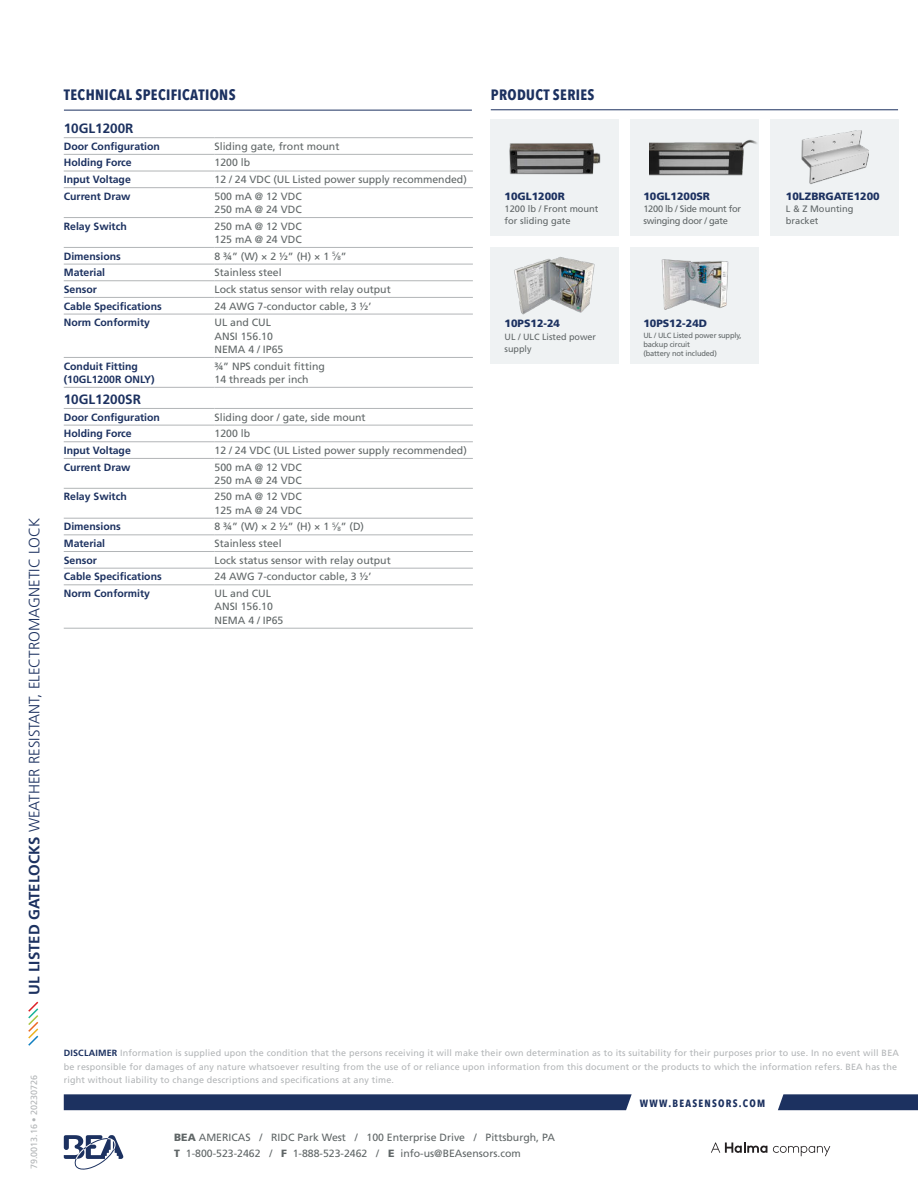
<style>
.page{position:relative;width:918px;height:1188px;background:#fff}
.page>*{position:absolute;margin:0;border:0;box-sizing:border-box;transform-origin:0 0}
.t1{font:300 15px "Frutiger LT Std";color:#1c3160}
.t2{font:700 15px "Avenir Next Condensed";letter-spacing:.025em;color:#1c3160}
.t3{font:700 13.5px "Frutiger LT Std";color:#1c3160}
.t4{font:900 10.65px "Frutiger LT Std";color:#1c3160}
.t5{font:10.5px/13.5px "Frutiger LT Std";color:#606667}
.t6{font:700 10.5px/13.5px "Frutiger LT Std";color:#1c3160}
.t7{font:700 10.5px "Avenir Next Condensed";letter-spacing:.12em;color:#1c3160}
.t8{font:9.3px/12px "Frutiger LT Std";color:#606667}
.t9{font:9.3px/12px "Frutiger LT Std";letter-spacing:-.03em;color:#606667}
.t10{font:9px/13.5px "Frutiger LT Std";letter-spacing:.02em;color:#b2b5b7}
.t11{font:9px/12px "Frutiger LT Std";color:#606667}
.t12{font:9px "Frutiger LT Std";color:#b2b5b7}
.t13{font:7.5px/9px "Frutiger LT Std";letter-spacing:-.02em;color:#606667}
.s1{font-weight:700}
.s2{font-size:6.15px}
.s3{font-weight:700;color:#1c3160}
.s4{font-weight:900}
</style>
<div class="page">
<svg style="left:64px;top:1135px;width:59px;height:35px"></svg>
<div style="left:64px;top:1094px;width:568px;height:16px;background:#1c3160"></div>
<svg style="left:778px;top:1094px;width:140px;height:16px;background:#253966"></svg>
<svg style="left:28px;top:1001px;width:11px;height:45px"></svg>
<div style="left:490px;top:119px;width:129px;height:117px;background:#eff2f3"></div>
<div style="left:490px;top:247px;width:129px;height:116px;background:#eff2f3"></div>
<div style="left:771px;top:119px;width:128px;height:117px;background:#eff2f3"></div>
<div style="left:630px;top:119px;width:129px;height:117px;background:#eff2f3"></div>
<div style="left:630px;top:247px;width:129px;height:116px;background:#eff2f3"></div>
<img style="left:509px;top:143px;width:92px;height:32px">
<img style="left:514px;top:257px;width:81px;height:57px">
<img style="left:649px;top:139px;width:108px;height:37px">
<img style="left:661px;top:259px;width:67px;height:51px">
<img style="left:802px;top:130px;width:66px;height:54px">
<svg style="left:711px;top:1142px;width:119px;height:14px"></svg>
<hr style="left:64px;top:110px;width:408px;height:1px;background:#1c3160">
<hr style="left:64px;top:137px;width:151px;height:1px;background:#b2b5b7">
<hr style="left:215px;top:137px;width:258px;height:1px;background:#b2b5b7">
<hr style="left:64px;top:154px;width:151px;height:1px;background:#b2b5b7">
<hr style="left:215px;top:154px;width:258px;height:1px;background:#b2b5b7">
<hr style="left:64px;top:171px;width:151px;height:1px;background:#b2b5b7">
<hr style="left:215px;top:171px;width:258px;height:1px;background:#b2b5b7">
<hr style="left:64px;top:187px;width:151px;height:1px;background:#b2b5b7">
<hr style="left:215px;top:187px;width:258px;height:1px;background:#b2b5b7">
<hr style="left:64px;top:217px;width:151px;height:1px;background:#b2b5b7">
<hr style="left:215px;top:217px;width:258px;height:1px;background:#b2b5b7">
<hr style="left:64px;top:247px;width:151px;height:1px;background:#b2b5b7">
<hr style="left:215px;top:247px;width:258px;height:1px;background:#b2b5b7">
<hr style="left:64px;top:264px;width:151px;height:1px;background:#b2b5b7">
<hr style="left:215px;top:264px;width:258px;height:1px;background:#b2b5b7">
<hr style="left:64px;top:280px;width:151px;height:1px;background:#b2b5b7">
<hr style="left:215px;top:280px;width:258px;height:1px;background:#b2b5b7">
<hr style="left:64px;top:297px;width:151px;height:1px;background:#b2b5b7">
<hr style="left:215px;top:297px;width:258px;height:1px;background:#b2b5b7">
<hr style="left:64px;top:314px;width:151px;height:1px;background:#b2b5b7">
<hr style="left:215px;top:314px;width:258px;height:1px;background:#b2b5b7">
<hr style="left:64px;top:357px;width:151px;height:1px;background:#b2b5b7">
<hr style="left:215px;top:357px;width:258px;height:1px;background:#b2b5b7">
<hr style="left:64px;top:408px;width:151px;height:1px;background:#b2b5b7">
<hr style="left:215px;top:408px;width:258px;height:1px;background:#b2b5b7">
<hr style="left:64px;top:425px;width:151px;height:1px;background:#b2b5b7">
<hr style="left:215px;top:425px;width:258px;height:1px;background:#b2b5b7">
<hr style="left:64px;top:442px;width:151px;height:1px;background:#b2b5b7">
<hr style="left:215px;top:442px;width:258px;height:1px;background:#b2b5b7">
<hr style="left:64px;top:458px;width:151px;height:1px;background:#b2b5b7">
<hr style="left:215px;top:458px;width:258px;height:1px;background:#b2b5b7">
<hr style="left:64px;top:488px;width:151px;height:1px;background:#b2b5b7">
<hr style="left:215px;top:488px;width:258px;height:1px;background:#b2b5b7">
<hr style="left:64px;top:518px;width:151px;height:1px;background:#b2b5b7">
<hr style="left:215px;top:518px;width:258px;height:1px;background:#b2b5b7">
<hr style="left:64px;top:535px;width:151px;height:1px;background:#b2b5b7">
<hr style="left:215px;top:535px;width:258px;height:1px;background:#b2b5b7">
<hr style="left:64px;top:551px;width:151px;height:1px;background:#b2b5b7">
<hr style="left:215px;top:551px;width:258px;height:1px;background:#b2b5b7">
<hr style="left:64px;top:568px;width:151px;height:1px;background:#b2b5b7">
<hr style="left:215px;top:568px;width:258px;height:1px;background:#b2b5b7">
<hr style="left:64px;top:585px;width:151px;height:1px;background:#b2b5b7">
<hr style="left:215px;top:585px;width:258px;height:1px;background:#b2b5b7">
<hr style="left:64px;top:628px;width:151px;height:1px;background:#b2b5b7">
<hr style="left:215px;top:628px;width:258px;height:1px;background:#b2b5b7">
<hr style="left:64px;top:387px;width:151px;height:1px;background:#b2b5b7">
<hr style="left:215px;top:387px;width:258px;height:1px;background:#b2b5b7">
<hr style="left:491px;top:109px;width:407px;height:1px;background:#1c3160">
<h1 class="t1" style="left:28px;top:994px;width:478px;rotate:-90deg"><span class="s1">UL LISTED GATELOCKS</span> WEATHER RESISTANT, ELECTROMAGNETIC LOCK</h1>
<p class="t12" style="left:30px;top:1169px;width:96px;rotate:-90deg">79.0013.16 • 20230726</p>
<h1 class="t2" style="left:64px;top:86px;width:173px">TECHNICAL SPECIFICATIONS</h1>
<p class="t3" style="left:64px;top:123px;width:71px">10GL1200R</p>
<p class="t6" style="left:64px;top:140px;width:98px">Door Configuration</p>
<p class="t5" style="left:215px;top:140px;width:126px">Sliding gate, front mount</p>
<p class="t6" style="left:64px;top:157px;width:70px">Holding Force</p>
<p class="t5" style="left:215px;top:157px;width:37px">1200 lb</p>
<p class="t6" style="left:64px;top:174px;width:69px">Input Voltage</p>
<p class="t5" style="left:215px;top:174px;width:254px">12 / 24 VDC (UL Listed power supply recommended)</p>
<p class="t6" style="left:64px;top:190px;width:68px">Current Draw</p>
<p class="t5" style="left:215px;top:190px;width:89px">500 mA @ 12 VDC<br>250 mA @ 24 VDC</p>
<p class="t6" style="left:64px;top:220px;width:65px">Relay Switch</p>
<p class="t5" style="left:215px;top:220px;width:89px">250 mA @ 12 VDC<br>125 mA @ 24 VDC</p>
<p class="t6" style="left:64px;top:250px;width:59px">Dimensions</p>
<p class="t5" style="left:215px;top:250px;width:134px">8 ¾” (W) × 2 ½” (H) × 1 <sup>5</sup>⁄<span class="s2">8</span>”</p>
<p class="t6" style="left:64px;top:267px;width:43px">Material</p>
<p class="t5" style="left:215px;top:267px;width:69px">Stainless steel</p>
<p class="t6" style="left:64px;top:283px;width:35px">Sensor</p>
<p class="t5" style="left:215px;top:283px;width:178px">Lock status sensor with relay output</p>
<p class="t6" style="left:64px;top:300px;width:100px">Cable Specifications</p>
<p class="t5" style="left:215px;top:300px;width:158px">24 AWG 7-conductor cable, 3 ½’</p>
<p class="t6" style="left:64px;top:317px;width:88px">Norm Conformity</p>
<p class="t5" style="left:215px;top:317px;width:70px">UL and CUL<br>ANSI 156.10<br>NEMA 4 / IP65</p>
<p class="t6" style="left:64px;top:360px;width:93px">Conduit Fitting (10GL1200R ONLY)</p>
<p class="t5" style="left:215px;top:360px;width:112px">¾” NPS conduit fitting<br>14 threads per inch</p>
<p class="t3" style="left:64px;top:394px;width:79px">10GL1200SR</p>
<p class="t6" style="left:64px;top:411px;width:98px">Door Configuration</p>
<p class="t5" style="left:215px;top:411px;width:153px">Sliding door / gate, side mount</p>
<p class="t6" style="left:64px;top:428px;width:70px">Holding Force</p>
<p class="t5" style="left:215px;top:428px;width:37px">1200 lb</p>
<p class="t6" style="left:64px;top:444px;width:69px">Input Voltage</p>
<p class="t5" style="left:215px;top:444px;width:254px">12 / 24 VDC (UL Listed power supply recommended)</p>
<p class="t6" style="left:64px;top:461px;width:68px">Current Draw</p>
<p class="t5" style="left:215px;top:461px;width:89px">500 mA @ 12 VDC<br>250 mA @ 24 VDC</p>
<p class="t6" style="left:64px;top:491px;width:65px">Relay Switch</p>
<p class="t5" style="left:215px;top:491px;width:89px">250 mA @ 12 VDC<br>125 mA @ 24 VDC</p>
<p class="t6" style="left:64px;top:521px;width:59px">Dimensions</p>
<p class="t5" style="left:215px;top:521px;width:151px">8 ¾” (W) × 2 ½” (H) × 1 <sup>5</sup>⁄<span class="s2">8</span>” (D)</p>
<p class="t6" style="left:64px;top:537px;width:43px">Material</p>
<p class="t5" style="left:215px;top:537px;width:69px">Stainless steel</p>
<p class="t6" style="left:64px;top:554px;width:35px">Sensor</p>
<p class="t5" style="left:215px;top:554px;width:178px">Lock status sensor with relay output</p>
<p class="t6" style="left:64px;top:571px;width:100px">Cable Specifications</p>
<p class="t5" style="left:215px;top:571px;width:158px">24 AWG 7-conductor cable, 3 ½’</p>
<p class="t6" style="left:64px;top:587px;width:88px">Norm Conformity</p>
<p class="t5" style="left:215px;top:587px;width:70px">UL and CUL<br>ANSI 156.10<br>NEMA 4 / IP65</p>
<h1 class="t2" style="left:491px;top:86px;width:105px">PRODUCT SERIES</h1>
<p class="t4" style="left:505px;top:190px;width:62px">10GL1200R</p>
<p class="t8" style="left:505px;top:204px;width:95px">1200 lb / Front mount for sliding gate</p>
<p class="t4" style="left:505px;top:317px;width:57px">10PS12-24</p>
<p class="t11" style="left:505px;top:331px;width:93px">UL / ULC Listed power supply</p>
<p class="t4" style="left:643px;top:190px;width:68px">10GL1200SR</p>
<p class="t9" style="left:643px;top:204px;width:99px">1200 lb / Side mount for swinging door / gate</p>
<p class="t4" style="left:643px;top:317px;width:65px">10PS12-24D</p>
<p class="t13" style="left:643px;top:332px;width:100px">UL / ULC Listed power supply, backup circuit<br>(battery not included)</p>
<p class="t4" style="left:786px;top:190px;width:95px">10LZBRGATE1200</p>
<p class="t8" style="left:786px;top:204px;width:69px">L &amp; Z Mounting bracket</p>
<p class="t10" style="left:64px;top:1047px;width:837px"><span class="s3">DISCLAIMER</span> Information is supplied upon the condition that the persons receiving it will make their own determination as to its suitability for their purposes prior to use. In no event will BEA be responsible for damages of any nature whatsoever resulting from the use of or reliance upon information from this document or the products to which the information refers. BEA has the right without liability to change descriptions and specifications at any time.</p>
<p class="t5" style="left:174px;top:1132px;width:382px"><span class="s4">BEA</span> AMERICAS / RIDC Park West / 100 Enterprise Drive / Pittsburgh, PA</p>
<p class="t5" style="left:174px;top:1147px;width:348px"><span class="s4">T</span> 1-800-523-2462 / <span class="s4">F</span> 1-888-523-2462 / <span class="s4">E</span> info-us@BEAsensors.com</p>
<p class="t7" style="left:640px;top:1097px;width:127px">WWW.BEASENSORS.COM</p>
</div>
